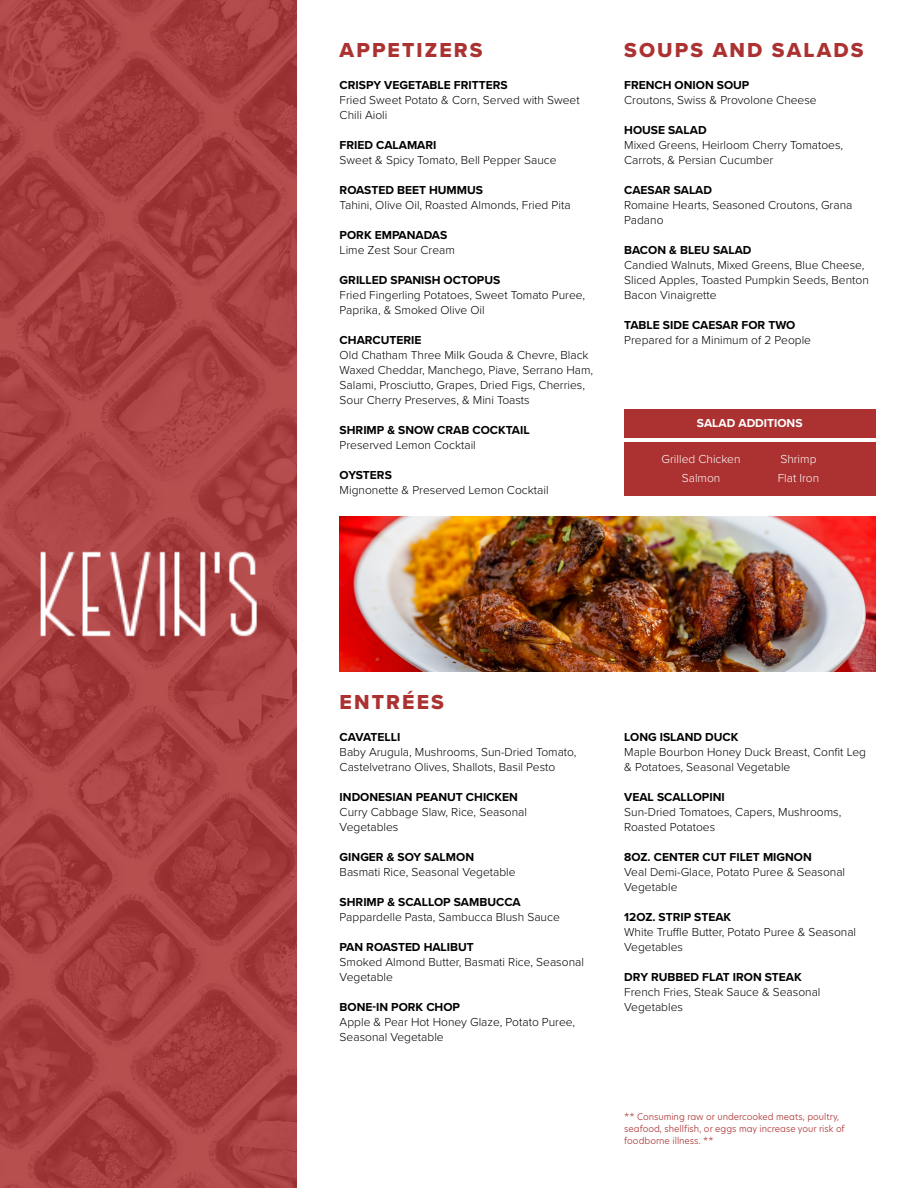
<style>
.page{position:relative;width:918px;height:1188px;background:#fff}
.page>*{position:absolute;margin:0;border:0;box-sizing:border-box;transform-origin:0 0}
.t1{font:21px "Proxima Nova Extrabld";letter-spacing:.1em;color:#ac3232}
.t2{font:300 12px/15px "Proxima Nova";color:#000}
.t3{font:700 12px "Proxima Nova";color:#000}
.t4{font:300 12px "Proxima Nova";color:#fff}
.t5{font:700 12px "Proxima Nova";color:#fff}
.t6{font:300 9px/12px "Hero New";color:#ac3232}
</style>
<div class="page">
<img style="left:0;top:0;width:297px;height:1188px">
<img style="left:25px;top:547px;width:240px;height:94px">
<div style="left:624px;top:409px;width:251px;height:28px;background:#ac3232"></div>
<div style="left:624px;top:442px;width:251px;height:54px;background:#ac3232"></div>
<img style="left:340px;top:516px;width:535px;height:156px">
<p class="t1" style="left:340px;top:34px;width:144px">APPETIZERS</p>
<p class="t1" style="left:624px;top:34px;width:241px">SOUPS AND SALADS</p>
<p class="t3" style="left:340px;top:76px;width:169px">CRISPY VEGETABLE FRITTERS</p>
<p class="t2" style="left:340px;top:92px;width:241px">Fried Sweet Potato &amp; Corn, Served with Sweet<br>Chili Aioli</p>
<p class="t3" style="left:340px;top:136px;width:98px">FRIED CALAMARI</p>
<p class="t2" style="left:340px;top:152px;width:218px">Sweet &amp; Spicy Tomato, Bell Pepper Sauce</p>
<p class="t3" style="left:340px;top:181px;width:145px">ROASTED BEET HUMMUS</p>
<p class="t2" style="left:340px;top:197px;width:232px">Tahini, Olive Oil, Roasted Almonds, Fried Pita</p>
<p class="t3" style="left:340px;top:226px;width:109px">PORK EMPANADAS</p>
<p class="t2" style="left:340px;top:242px;width:117px">Lime Zest Sour Cream</p>
<p class="t3" style="left:340px;top:271px;width:162px">GRILLED SPANISH OCTOPUS</p>
<p class="t2" style="left:340px;top:287px;width:247px">Fried Fingerling Potatoes, Sweet Tomato Puree,<br>Paprika, &amp; Smoked Olive Oil</p>
<p class="t3" style="left:340px;top:331px;width:83px">CHARCUTERIE</p>
<p class="t2" style="left:340px;top:347px;width:255px">Old Chatham Three Milk Gouda &amp; Chevre, Black Waxed Cheddar, Manchego, Piave, Serrano Ham, Salami, Prosciutto, Grapes, Dried Figs, Cherries, Sour Cherry Preserves, &amp; Mini Toasts</p>
<p class="t3" style="left:340px;top:421px;width:192px">SHRIMP &amp; SNOW CRAB COCKTAIL</p>
<p class="t2" style="left:340px;top:437px;width:138px">Preserved Lemon Cocktail</p>
<p class="t3" style="left:340px;top:466px;width:54px">OYSTERS</p>
<p class="t2" style="left:340px;top:482px;width:210px">Mignonette &amp; Preserved Lemon Cocktail</p>
<p class="t3" style="left:624px;top:76px;width:127px">FRENCH ONION SOUP</p>
<p class="t2" style="left:624px;top:92px;width:194px">Croutons, Swiss &amp; Provolone Cheese</p>
<p class="t3" style="left:624px;top:121px;width:84px">HOUSE SALAD</p>
<p class="t2" style="left:624px;top:137px;width:221px">Mixed Greens, Heirloom Cherry Tomatoes,<br>Carrots, &amp; Persian Cucumber</p>
<p class="t3" style="left:624px;top:181px;width:89px">CAESAR SALAD</p>
<p class="t2" style="left:624px;top:197px;width:230px">Romaine Hearts, Seasoned Croutons, Grana<br>Padano</p>
<p class="t3" style="left:624px;top:241px;width:129px">BACON &amp; BLEU SALAD</p>
<p class="t2" style="left:624px;top:257px;width:246px">Candied Walnuts, Mixed Greens, Blue Cheese,<br>Sliced Apples, Toasted Pumpkin Seeds, Benton<br>Bacon Vinaigrette</p>
<p class="t3" style="left:624px;top:316px;width:173px">TABLE SIDE CAESAR FOR TWO</p>
<p class="t2" style="left:624px;top:332px;width:188px">Prepared for a Minimum of 2 People</p>
<p class="t5" style="left:697px;top:414px;width:107px">SALAD ADDITIONS</p>
<p class="t4" style="left:662px;top:450px;width:80px">Grilled Chicken</p>
<p class="t4" style="left:682px;top:469px;width:40px">Salmon</p>
<p class="t4" style="left:780px;top:450px;width:38px">Shrimp</p>
<p class="t4" style="left:778px;top:469px;width:43px">Flat Iron</p>
<p class="t1" style="left:340px;top:686px;width:106px">ENTRÉES</p>
<p class="t3" style="left:340px;top:728px;width:62px">CAVATELLI</p>
<p class="t2" style="left:340px;top:743px;width:238px">Baby Arugula, Mushrooms, Sun-Dried Tomato,<br>Castelvetrano Olives, Shallots, Basil Pesto</p>
<p class="t3" style="left:340px;top:788px;width:180px">INDONESIAN PEANUT CHICKEN</p>
<p class="t2" style="left:340px;top:803px;width:189px">Curry Cabbage Slaw, Rice, Seasonal<br>Vegetables</p>
<p class="t3" style="left:340px;top:848px;width:136px">GINGER &amp; SOY SALMON</p>
<p class="t2" style="left:340px;top:863px;width:177px">Basmati Rice, Seasonal Vegetable</p>
<p class="t3" style="left:340px;top:893px;width:183px">SHRIMP &amp; SCALLOP SAMBUCCA</p>
<p class="t2" style="left:340px;top:908px;width:222px">Pappardelle Pasta, Sambucca Blush Sauce</p>
<p class="t3" style="left:340px;top:938px;width:136px">PAN ROASTED HALIBUT</p>
<p class="t2" style="left:340px;top:953px;width:246px">Smoked Almond Butter, Basmati Rice, Seasonal<br>Vegetable</p>
<p class="t3" style="left:340px;top:998px;width:122px">BONE-IN PORK CHOP</p>
<p class="t2" style="left:340px;top:1013px;width:237px">Apple &amp; Pear Hot Honey Glaze, Potato Puree,<br>Seasonal Vegetable</p>
<p class="t3" style="left:624px;top:728px;width:116px">LONG ISLAND DUCK</p>
<p class="t2" style="left:624px;top:743px;width:243px">Maple Bourbon Honey Duck Breast, Confit Leg &amp; Potatoes, Seasonal Vegetable</p>
<p class="t3" style="left:624px;top:788px;width:102px">VEAL SCALLOPINI</p>
<p class="t2" style="left:624px;top:803px;width:219px">Sun-Dried Tomatoes, Capers, Mushrooms,<br>Roasted Potatoes</p>
<p class="t3" style="left:624px;top:848px;width:189px">8OZ. CENTER CUT FILET MIGNON</p>
<p class="t2" style="left:624px;top:863px;width:222px">Veal Demi-Glace, Potato Puree &amp; Seasonal<br>Vegetable</p>
<p class="t3" style="left:624px;top:908px;width:108px">12OZ. STRIP STEAK</p>
<p class="t2" style="left:624px;top:923px;width:233px">White Truffle Butter, Potato Puree &amp; Seasonal<br>Vegetables</p>
<p class="t3" style="left:624px;top:968px;width:179px">DRY RUBBED FLAT IRON STEAK</p>
<p class="t2" style="left:624px;top:983px;width:198px">French Fries, Steak Sauce &amp; Seasonal<br>Vegetables</p>
<p class="t6" style="left:624px;top:1111px;width:222px">** Consuming raw or undercooked meats, poultry, seafood, shellfish, or eggs may increase your risk of foodborne illness. **</p>
</div>
